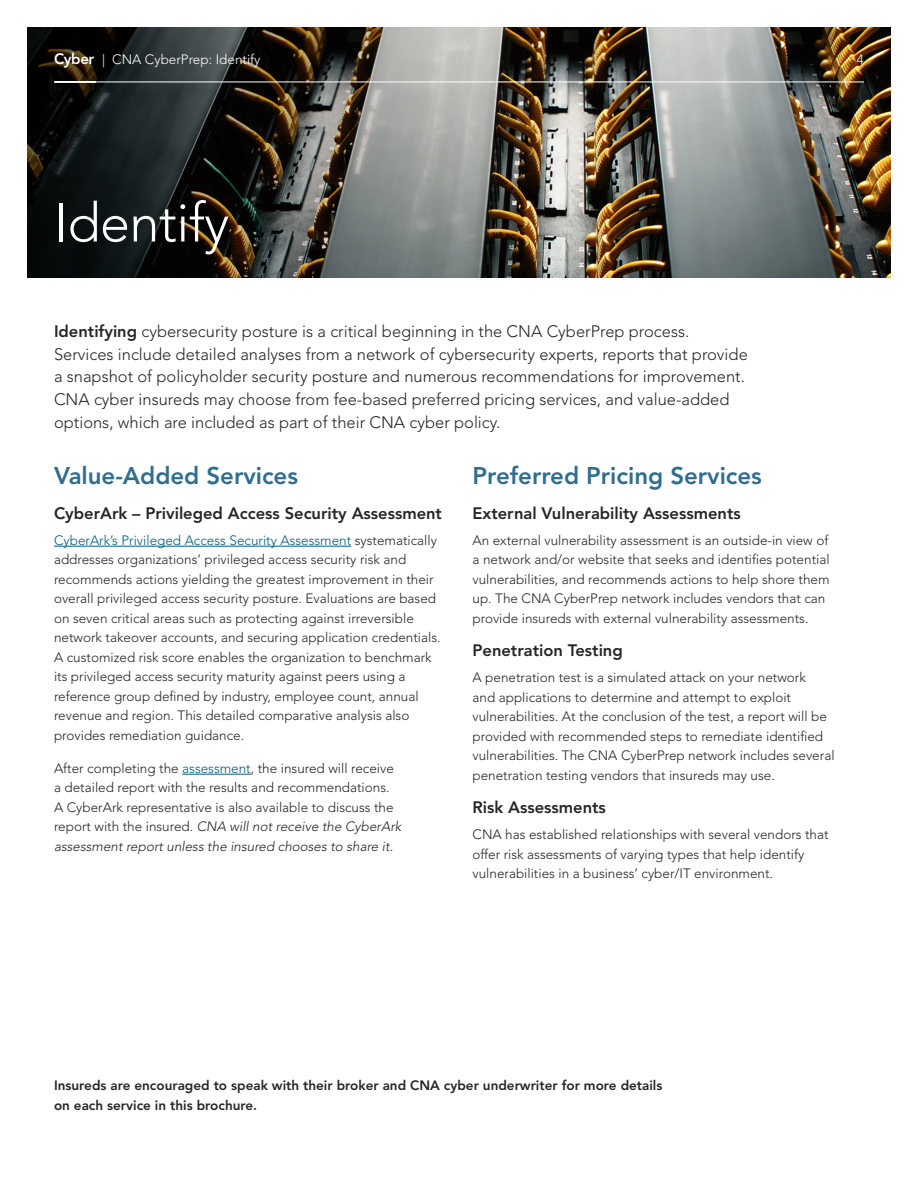
<style>
.page{position:relative;width:918px;height:1188px;background:#fff}
.page>*{position:absolute;margin:0;border:0;box-sizing:border-box;transform-origin:0 0}
.t1{font:300 54px "Avenir LT Std";letter-spacing:-.01em;color:#fff}
.t2{font:800 24px "Avenir LT Std";color:#2f6e8e}
.t3{font:300 16.5px/22.8px "Avenir LT Std";color:#262626}
.t4{font:800 16.5px "Avenir LT Std";color:#262626}
.t5{font:300 13.5px/19.5px "Avenir LT Std";color:#262626}
.t6{font:800 13.5px/19.5px "Avenir LT Std";color:#262626}
.t7{font:300 13.5px "Avenir LT Std";color:#fff}
.s1{font-weight:800;font-size:15px}
.s2{font-weight:800}
.s3{color:#005d7e}
.s4{font-style:italic}
</style>
<div class="page">
<img style="left:27px;top:27px;width:864px;height:251px">
<hr style="left:54px;top:81px;width:42px;height:2px;background:#fff">
<hr style="left:54px;top:82px;width:810px;height:1px;background:#fff">
<hr style="left:54px;top:546px;width:297px;height:1px;background:#005d7e">
<hr style="left:182px;top:774px;width:69px;height:1px;background:#005d7e">
<p class="t7" style="left:54px;top:51px;width:208px"><span class="s1">Cyber</span> | CNA CyberPrep: Identify</p>
<p class="t7" style="left:857px;top:51px;width:9px">4</p>
<h1 class="t1" style="left:54px;top:191px;width:177px">Identify</h1>
<p class="t3" style="left:54px;top:320px;width:695px"><span class="s2">Identifying</span> cybersecurity posture is a critical beginning in the CNA CyberPrep process.<br>Services include detailed analyses from a network of cybersecurity experts, reports that provide a snapshot of policyholder security posture and numerous recommendations for improvement.<br>CNA cyber insureds may choose from fee-based preferred pricing services, and value-added options, which are included as part of their CNA cyber policy.</p>
<h2 class="t2" style="left:54px;top:462px;width:246px">Value-Added Services</h2>
<p class="t4" style="left:54px;top:503px;width:390px">CyberArk – Privileged Access Security Assessment</p>
<p class="t5" style="left:54px;top:530px;width:388px"><span class="s3">CyberArk’s Privileged Access Security Assessment</span> systematically addresses organizations’ privileged access security risk and recommends actions yielding the greatest improvement in their overall privileged access security posture. Evaluations are based on seven critical areas such as protecting against irreversible network takeover accounts, and securing application credentials.<br>A customized risk score enables the organization to benchmark its privileged access security maturity against peers using a reference group defined by industry, employee count, annual revenue and region. This detailed comparative analysis also provides remediation guidance.</p>
<p class="t5" style="left:54px;top:758px;width:349px">After completing the <span class="s3">assessment</span>, the insured will receive a detailed report with the results and recommendations.<br>A CyberArk representative is also available to discuss the report with the insured. <span class="s4">CNA will not receive the CyberArk assessment report unless the insured chooses to share it.</span></p>
<h2 class="t2" style="left:472px;top:462px;width:291px">Preferred Pricing Services</h2>
<p class="t4" style="left:472px;top:503px;width:270px">External Vulnerability Assessments</p>
<p class="t5" style="left:472px;top:530px;width:359px">An external vulnerability assessment is an outside-in view of a network and/or website that seeks and identifies potential vulnerabilities, and recommends actions to help shore them up. The CNA CyberPrep network includes vendors that can provide insureds with external vulnerability assessments.</p>
<p class="t4" style="left:472px;top:641px;width:152px">Penetration Testing</p>
<p class="t5" style="left:472px;top:668px;width:364px">A penetration test is a simulated attack on your network<br>and applications to determine and attempt to exploit vulnerabilities. At the conclusion of the test, a report will be provided with recommended steps to remediate identified vulnerabilities. The CNA CyberPrep network includes several penetration testing vendors that insureds may use.</p>
<p class="t4" style="left:472px;top:798px;width:135px">Risk Assessments</p>
<p class="t5" style="left:472px;top:825px;width:358px">CNA has established relationships with several vendors that offer risk assessments of varying types that help identify vulnerabilities in a business’ cyber/IT environment.</p>
<p class="t6" style="left:54px;top:1076px;width:610px">Insureds are encouraged to speak with their broker and CNA cyber underwriter for more details on each service in this brochure.</p>
</div>
